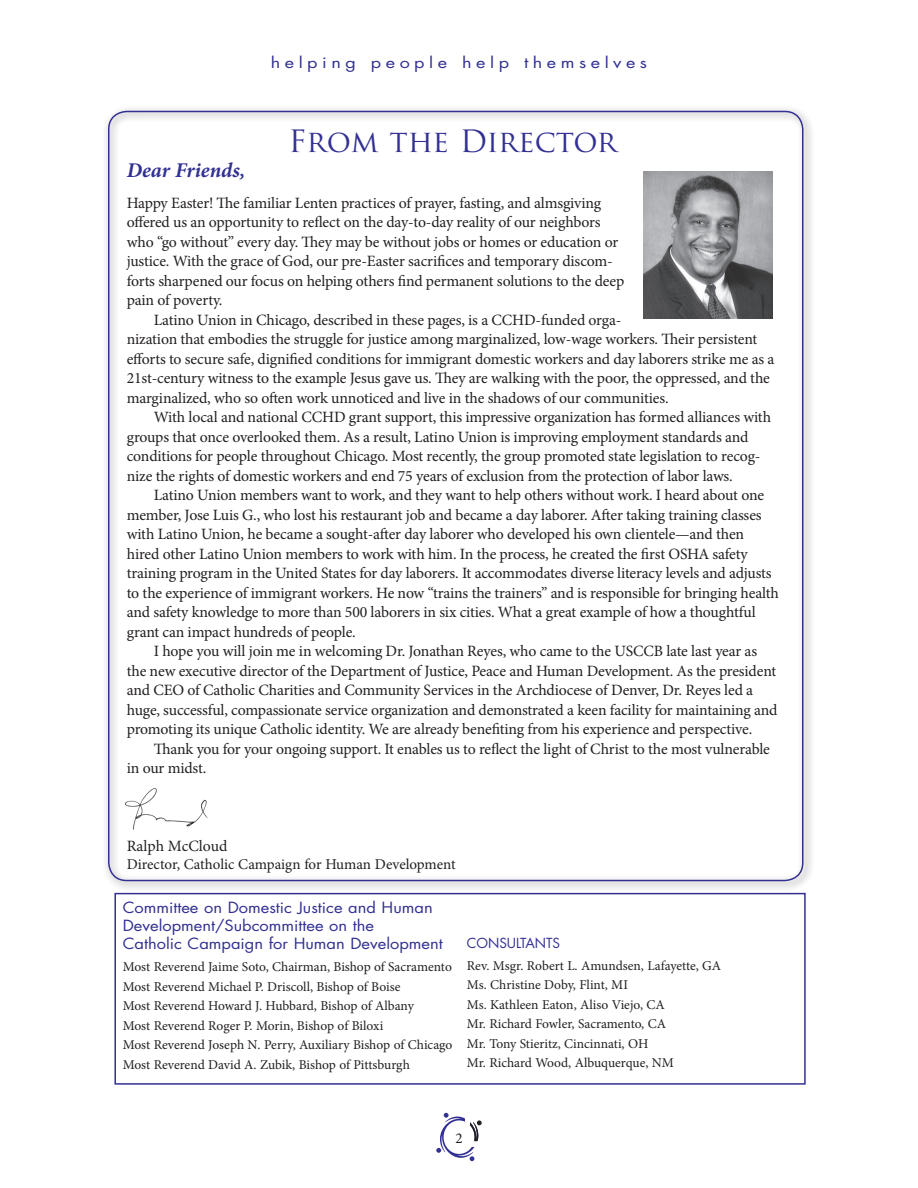
<style>
.page{position:relative;width:918px;height:1188px;background:#fff}
.page>*{position:absolute;margin:0;border:0;box-sizing:border-box;transform-origin:0 0}
.t1{font:30px "Trajan Pro";letter-spacing:-.005em;color:#323092}
.t2{font:italic 700 21px "Minion Pro";color:#323092}
.Para{font:15.75px/19.5px "Minion Pro";letter-spacing:-.01em;color:#231f20}
.t3{font:15px/18px "Futura Std";color:#323092;scale:1.1 1}
.t4{font:15px "Minion Pro";letter-spacing:-.005em;color:#231f20}
.t5{font:15px "Futura Std";letter-spacing:.25em;color:#323092;scale:1.2 1}
.t6{font:13.5px "Minion Pro";letter-spacing:-.005em;color:#231f20}
.t7{font:13.5px "Futura Std";color:#323092}
</style>
<div class="page">
<img style="left:643px;top:172px;width:129px;height:146px">
<img style="left:125px;top:788px;width:83px;height:42px">
<svg style="left:436px;top:1113px;width:46px;height:48px"></svg>
<div style="left:114px;top:893px;width:692px;height:192px;border:2px solid #323092"></div>
<p class="t5" style="left:271px;top:53px;width:315px">helping people help themselves</p>
<p class="t1" style="left:289px;top:122px;width:330px">From the Director</p>
<p class="t2" style="left:127px;top:155px;width:120px">Dear Friends,</p>
<p class="Para" style="left:127px;top:193px;width:499px">Happy Easter! The familiar Lenten practices of prayer, fasting, and almsgiving offered us an opportunity to reflect on the day-to-day reality of our neighbors who “go without” every day. They may be without jobs or homes or education or justice. With the grace of God, our pre-Easter sacrifices and temporary discom&shy;forts sharpened our focus on helping others find permanent solutions to the deep pain of poverty.</p>
<p class="Para" style="left:127px;top:310px;width:649px;text-indent:27px">Latino Union in Chicago, described in these pages, is a CCHD-funded orga-<br>nization that embodies the struggle for justice among marginalized, low-wage workers. Their persistent efforts to secure safe, dignified conditions for immigrant domestic workers and day laborers strike me as a 21st-century witness to the example Jesus gave us. They are walking with the poor, the oppressed, and the marginalized, who so often work unnoticed and live in the shadows of our communities.</p>
<p class="Para" style="left:127px;top:408px;width:646px;text-indent:27px">With local and national CCHD grant support, this impressive organization has formed alliances with groups that once overlooked them. As a result, Latino Union is improving employment standards and conditions for people throughout Chicago. Most recently, the group promoted state legislation to recog&shy;nize the rights of domestic workers and end 75 years of exclusion from the protection of labor laws.</p>
<p class="Para" style="left:127px;top:486px;width:654px;text-indent:27px">Latino Union members want to work, and they want to help others without work. I heard about one member, Jose Luis G., who lost his restaurant job and became a day laborer. After taking training classes with Latino Union, he became a sought-after day laborer who developed his own clientele—and then hired other Latino Union members to work with him. In the process, he created the first OSHA safety training program in the United States for day laborers. It accommodates diverse literacy levels and adjusts to the experience of immigrant workers. He now “trains the trainers” and is responsible for bringing health and safety knowledge to more than 500 laborers in six cities. What a great example of how a thoughtful grant can impact hundreds of people.</p>
<p class="Para" style="left:127px;top:642px;width:652px;text-indent:27px">I hope you will join me in welcoming Dr. Jonathan Reyes, who came to the USCCB late last year as the new executive director of the Department of Justice, Peace and Human Development. As the president and CEO of Catholic Charities and Community Services in the Archdiocese of Denver, Dr. Reyes led a huge, successful, compassionate service organization and demonstrated a keen facility for maintaining and promoting its unique Catholic identity. We are already benefiting from his experience and perspective.</p>
<p class="Para" style="left:127px;top:739px;width:645px;text-indent:27px">Thank you for your ongoing support. It enables us to reflect the light of Christ to the most vulnerable in our midst.</p>
<p class="Para" style="left:127px;top:837px;width:102px">Ralph McCloud</p>
<p class="t4" style="left:127px;top:854px;width:330px">Director, Catholic Campaign for Human Development</p>
<p class="t3" style="left:123px;top:899px;width:293px">Committee on Domestic Justice and Human<br>Development/Subcommittee on the<br>Catholic Campaign for Human Development</p>
<p class="t6" style="left:123px;top:958px;width:331px">Most Reverend Jaime Soto, Chairman, Bishop of Sacramento</p>
<p class="t6" style="left:123px;top:977px;width:279px">Most Reverend Michael P. Driscoll, Bishop of Boise</p>
<p class="t6" style="left:123px;top:997px;width:293px">Most Reverend Howard J. Hubbard, Bishop of Albany</p>
<p class="t6" style="left:123px;top:1016px;width:262px">Most Reverend Roger P. Morin, Bishop of Biloxi</p>
<p class="t6" style="left:123px;top:1036px;width:331px">Most Reverend Joseph N. Perry, Auxiliary Bishop of Chicago</p>
<p class="t6" style="left:123px;top:1055px;width:289px">Most Reverend David A. Zubik, Bishop of Pittsburgh</p>
<p class="t7" style="left:467px;top:935px;width:95px">CONSULTANTS</p>
<p class="t6" style="left:467px;top:957px;width:256px">Rev. Msgr. Robert L. Amundsen, Lafayette, GA</p>
<p class="t6" style="left:467px;top:976px;width:163px">Ms. Christine Doby, Flint, MI</p>
<p class="t6" style="left:467px;top:996px;width:200px">Ms. Kathleen Eaton, Aliso Viejo, CA</p>
<p class="t6" style="left:467px;top:1015px;width:201px">Mr. Richard Fowler, Sacramento, CA</p>
<p class="t6" style="left:467px;top:1035px;width:183px">Mr. Tony Stieritz, Cincinnati, OH</p>
<p class="t6" style="left:467px;top:1054px;width:209px">Mr. Richard Wood, Albuquerque, NM</p>
<p class="t4" style="left:455px;top:1128px;width:9px">2</p>
</div>
